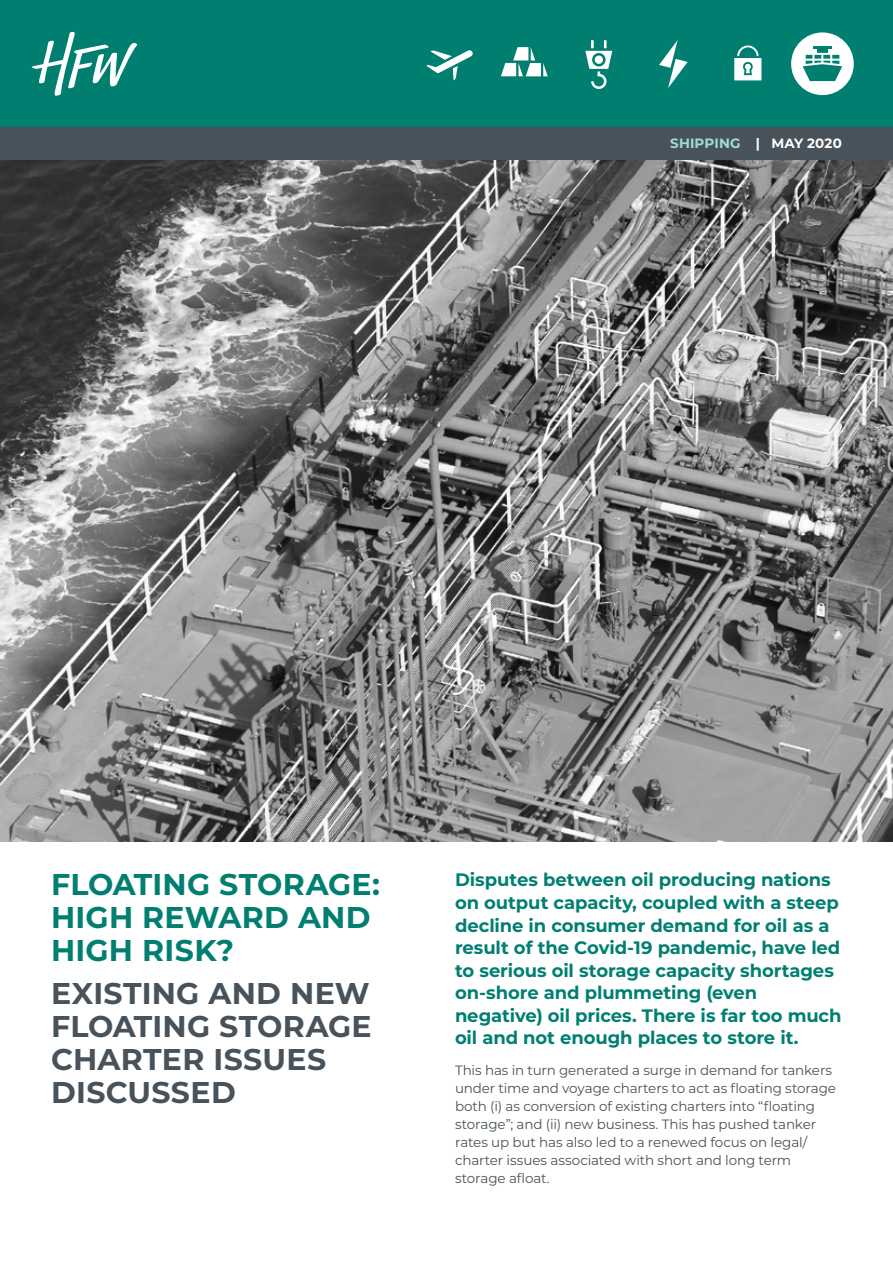
<style>
.page{position:relative;width:893px;height:1263px;background:#fff}
.page>*{position:absolute;margin:0;border:0;box-sizing:border-box;transform-origin:0 0}
.t1{font:700 30px/33px "Montserrat";letter-spacing:.01em;color:#48525a}
.t2{font:700 30px/33px "Montserrat";letter-spacing:.01em;color:#007f71}
.t3{font:700 18px/22.5px "Montserrat";letter-spacing:-.005em;color:#007f71}
.t4{font:13.5px/18px "Montserrat";letter-spacing:-.01em;color:#48525a}
.t5{font:700 13.5px "Montserrat";letter-spacing:.01em;color:#a3dad5}
.s1{color:#fff}
</style>
<div class="page">
<div style="left:0;top:0;width:893px;height:128px;background:#007f71"></div>
<img style="left:0;top:160px;width:893px;height:682px">
<svg style="left:32px;top:32px;width:105px;height:64px"></svg>
<div style="left:791px;top:32px;width:63px;height:63px;background:#fff;border-radius:50%"></div>
<svg style="left:803px;top:46px;width:39px;height:35px"></svg>
<svg style="left:585px;top:40px;width:27px;height:49px"></svg>
<svg style="left:426px;top:50px;width:47px;height:30px"></svg>
<svg style="left:659px;top:40px;width:29px;height:48px"></svg>
<svg style="left:734px;top:45px;width:27px;height:35px"></svg>
<div style="left:0;top:128px;width:893px;height:32px;background:#48525a"></div>
<svg style="left:501px;top:47px;width:47px;height:29px"></svg>
<p class="t5" style="left:670px;top:134px;width:173px">SHIPPING <span class="s1">| MAY 2020</span></p>
<h1 class="t2" style="left:51px;top:866px;width:331px">FLOATING STORAGE:<br>HIGH REWARD AND<br>HIGH RISK?</h1>
<h1 class="t1" style="left:51px;top:976px;width:322px">EXISTING AND NEW<br>FLOATING STORAGE<br>CHARTER ISSUES<br>DISCUSSED</h1>
<p class="t3" style="left:455px;top:868px;width:388px">Disputes between oil producing nations on output capacity, coupled with a steep decline in consumer demand for oil as a result of the Covid-19 pandemic, have led to serious oil storage capacity shortages on-shore and plummeting (even negative) oil prices. There is far too much oil and not enough places to store it.</p>
<p class="t4" style="left:455px;top:1060px;width:383px">This has in turn generated a surge in demand for tankers under time and voyage charters to act as floating storage both (i) as conversion of existing charters into “floating storage”; and (ii) new business. This has pushed tanker rates up but has also led to a renewed focus on legal/ charter issues associated with short and long term storage afloat.</p>
</div>
